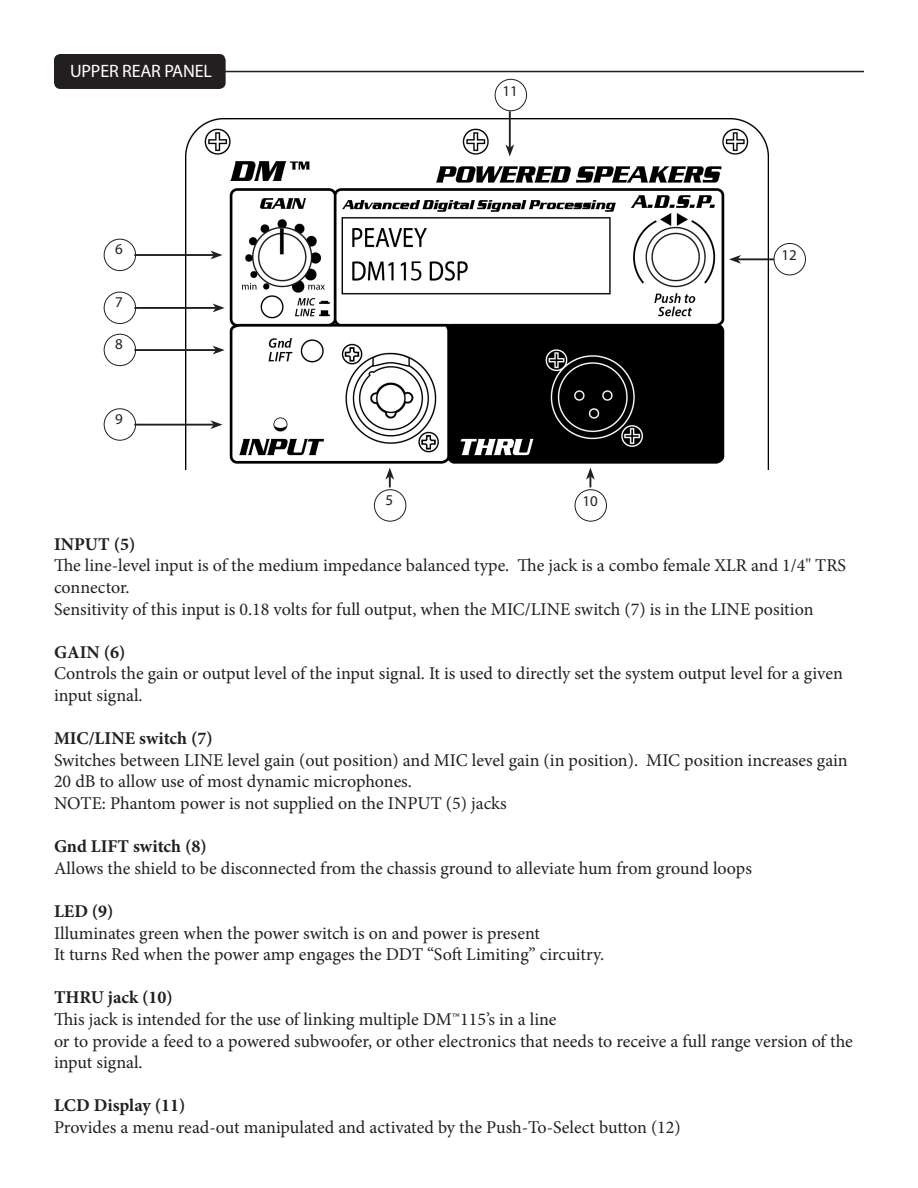
<style>
.page{position:relative;width:918px;height:1188px;background:#fff}
.page>*{position:absolute;margin:0;border:0;box-sizing:border-box;transform-origin:0 0}
.t1{font:18px/21.6px "Minion Pro";color:#231f20}
.t2{font:700 18px "Minion Pro";color:#231f20}
.t3{font:18px "Myriad Pro";letter-spacing:-.01em;color:#fff}
.t4{font:15px "Myriad Pro";color:#231f20}
</style>
<div class="page">
<hr style="left:221px;top:71px;width:643px;height:1px;background:#231f20">
<div style="left:54px;top:54px;width:172px;height:35px;background:#231f20;border-radius:6px"></div>
<img style="left:185px;top:119px;width:583px;height:351px">
<hr style="left:134px;top:424px;width:80px;height:2px;background:#231f20">
<svg style="left:210px;top:420px;width:12px;height:9px"></svg>
<hr style="left:134px;top:349px;width:82px;height:2px;background:#231f20">
<svg style="left:213px;top:346px;width:12px;height:8px"></svg>
<hr style="left:134px;top:307px;width:82px;height:2px;background:#231f20">
<svg style="left:213px;top:304px;width:12px;height:8px"></svg>
<hr style="left:134px;top:254px;width:80px;height:2px;background:#231f20">
<svg style="left:210px;top:251px;width:12px;height:8px"></svg>
<div style="left:374px;top:489px;width:32px;height:33px;border:1px solid #231f20;border-radius:50%"></div>
<div style="left:575px;top:489px;width:32px;height:33px;border:1px solid #231f20;border-radius:50%"></div>
<div style="left:104px;top:408px;width:32px;height:33px;border:1px solid #231f20;border-radius:50%"></div>
<div style="left:104px;top:334px;width:32px;height:32px;border:1px solid #231f20;border-radius:50%"></div>
<div style="left:104px;top:292px;width:32px;height:32px;border:1px solid #231f20;border-radius:50%"></div>
<div style="left:104px;top:239px;width:32px;height:32px;border:1px solid #231f20;border-radius:50%"></div>
<div style="left:495px;top:79px;width:32px;height:32px;border:1px solid #231f20;border-radius:50%"></div>
<hr style="left:738px;top:258px;width:36px;height:2px;background:#231f20">
<svg style="left:729px;top:255px;width:12px;height:9px"></svg>
<hr style="left:509px;top:111px;width:2px;height:37px;background:#231f20">
<svg style="left:505px;top:144px;width:9px;height:12px"></svg>
<svg style="left:385px;top:468px;width:9px;height:19px"></svg>
<svg style="left:586px;top:468px;width:9px;height:19px"></svg>
<div style="left:774px;top:243px;width:32px;height:32px;border:1px solid #231f20;border-radius:50%"></div>
<p class="t3" style="left:70px;top:60px;width:143px">UPPER REAR PANEL</p>
<p class="t4" style="left:115px;top:240px;width:9px">6</p>
<p class="t4" style="left:115px;top:293px;width:9px">7</p>
<p class="t4" style="left:115px;top:335px;width:9px">8</p>
<p class="t4" style="left:115px;top:410px;width:9px">9</p>
<p class="t4" style="left:502px;top:82px;width:17px">11</p>
<p class="t4" style="left:386px;top:490px;width:9px">5</p>
<p class="t4" style="left:582px;top:492px;width:17px">10</p>
<p class="t4" style="left:781px;top:246px;width:17px">12</p>
<p class="t2" style="left:54px;top:531px;width:83px">INPUT (5)</p>
<p class="t1" style="left:54px;top:555px;width:794px">The line-level input is of the medium impedance balanced type. The jack is a combo female XLR and 1/4" TRS connector.</p>
<p class="t1" style="left:54px;top:598px;width:761px">Sensitivity of this input is 0.18 volts for full output, when the MIC/LINE switch (7) is in the LINE position</p>
<p class="t2" style="left:54px;top:639px;width:73px">GAIN (6)</p>
<p class="t1" style="left:54px;top:663px;width:790px">Controls the gain or output level of the input signal. It is used to directly set the system output level for a given input signal.</p>
<p class="t2" style="left:54px;top:726px;width:160px">MIC/LINE switch (7)</p>
<p class="t1" style="left:54px;top:749px;width:795px">Switches between LINE level gain (out position) and MIC level gain (in position). MIC position increases gain<br>20 dB to allow use of most dynamic microphones.</p>
<p class="t1" style="left:54px;top:793px;width:454px">NOTE: Phantom power is not supplied on the INPUT (5) jacks</p>
<p class="t2" style="left:54px;top:834px;width:154px">Gnd LIFT switch (8)</p>
<p class="t1" style="left:54px;top:857px;width:699px">Allows the shield to be disconnected from the chassis ground to alleviate hum from ground loops</p>
<p class="t2" style="left:54px;top:899px;width:61px">LED (9)</p>
<p class="t1" style="left:54px;top:922px;width:488px">Illuminates green when the power switch is on and power is present</p>
<p class="t1" style="left:54px;top:944px;width:552px">It turns Red when the power amp engages the DDT “Soft Limiting” circuitry.</p>
<p class="t2" style="left:54px;top:985px;width:120px">THRU jack (10)</p>
<p class="t1" style="left:54px;top:1009px;width:504px">This jack is intended for the use of linking multiple DM™115’s in a line</p>
<p class="t1" style="left:54px;top:1030px;width:800px">or to provide a feed to a powered subwoofer, or other electronics that needs to receive a full range version of the input signal.</p>
<p class="t2" style="left:54px;top:1093px;width:133px">LCD Display (11)</p>
<p class="t1" style="left:54px;top:1117px;width:628px">Provides a menu read-out manipulated and activated by the Push-To-Select button (12)</p>
</div>
